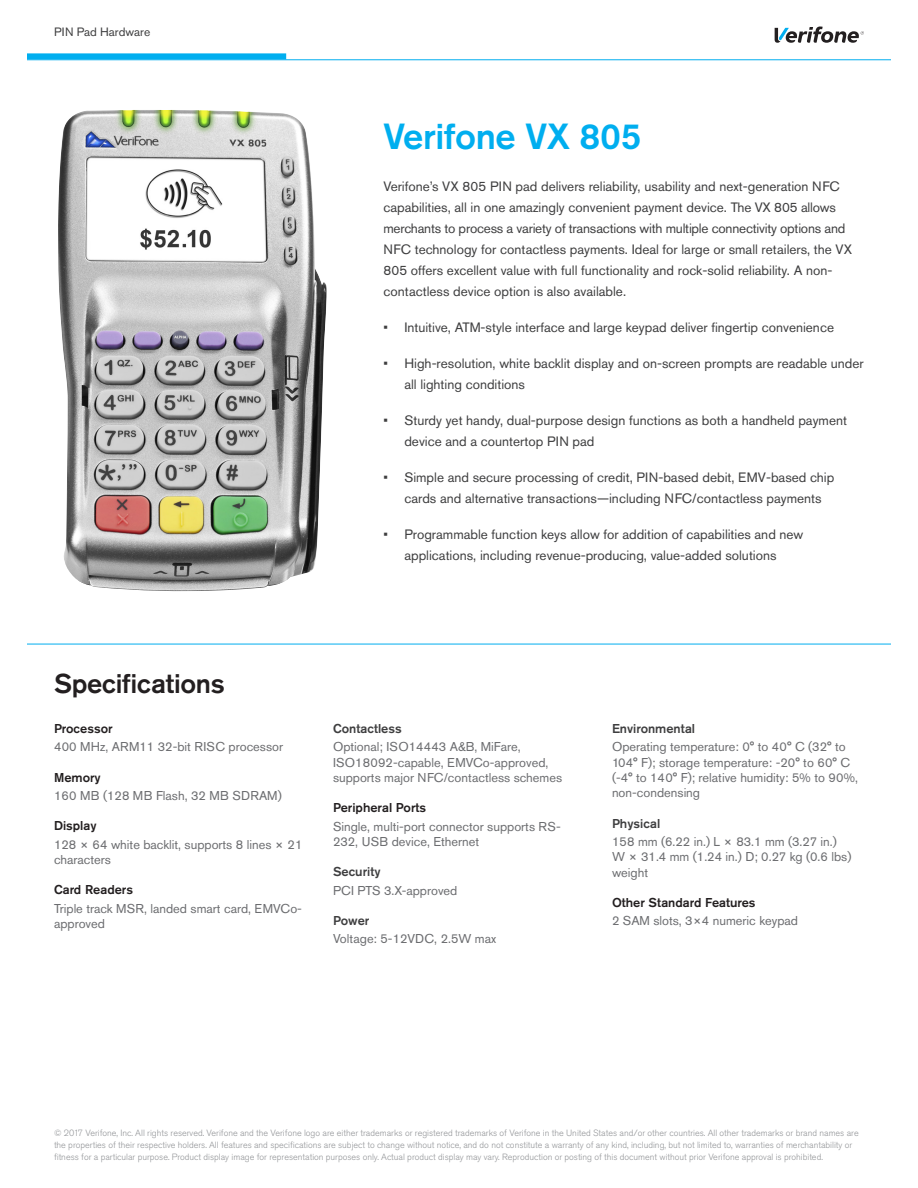
<style>
.page{position:relative;width:918px;height:1188px;background:#fff}
.page>*{position:absolute;margin:0;border:0;box-sizing:border-box;transform-origin:0 0}
.t1{font:500 36px "Akzidenz Grotesk Pro";letter-spacing:-.01em;color:#00aeef}
.Specs_header{font:500 27px "Akzidenz Grotesk Pro";letter-spacing:-.01em;color:#231f20}
.t2{font:13.5px/21px "Akzidenz Grotesk Pro";color:#3e3e3f}
.Specs{font:12.75px/15.3px "Akzidenz Grotesk Pro";color:#6c6d70}
.Spec_title{font:500 12.75px "Akzidenz Grotesk Pro";color:#231f20}
.Spec_title-2{font:500 12.75px "Akzidenz Grotesk Pro";color:#3e3e3f}
.Product_category{font:12px "Akzidenz Grotesk Pro";color:#3e3e3f}
.Copyright{font:300 9px/12px "Akzidenz Grotesk Pro";color:#939598}
</style>
<div class="page">
<hr style="left:27px;top:59px;width:864px;height:1px;background:#00aeef">
<hr style="left:27px;top:644px;width:864px;height:1px;background:#00aeef">
<div style="left:27px;top:53px;width:259px;height:6px;background:#00aeef"></div>
<svg style="left:775px;top:27px;width:89px;height:16px"></svg>
<img style="left:58px;top:110px;width:269px;height:482px">
<p class="Product_category" style="left:54px;top:24px;width:98px">PIN Pad Hardware</p>
<p class="t1" style="left:383px;top:113px;width:259px">Verifone VX 805</p>
<p class="t2" style="left:383px;top:176px;width:470px">Verifone’s VX 805 PIN pad delivers reliability, usability and next-generation NFC capabilities, all in one amazingly convenient payment device. The VX 805 allows merchants to process a variety of transactions with multiple connectivity options and NFC technology for contactless payments. Ideal for large or small retailers, the VX 805 offers excellent value with full functionality and rock-solid reliability. A non&shy;contactless device option is also available.</p>
<p class="t2" style="left:383px;top:317px;width:452px">• Intuitive, ATM-style interface and large keypad deliver fingertip convenience</p>
<p class="t2" style="left:404px;top:353px;width:461px;text-indent:-21px">• High-resolution, white backlit display and on-screen prompts are readable under all lighting conditions</p>
<p class="t2" style="left:404px;top:410px;width:444px;text-indent:-21px">• Sturdy yet handy, dual-purpose design functions as both a handheld payment device and a countertop PIN pad</p>
<p class="t2" style="left:404px;top:467px;width:431px;text-indent:-21px">• Simple and secure processing of credit, PIN-based debit, EMV-based chip cards and alternative transactions—including NFC/contactless payments</p>
<p class="t2" style="left:383px;top:524px;width:422px;text-align:center">• Programmable function keys allow for addition of capabilities and new applications, including revenue-producing, value-added solutions</p>
<p class="Specs_header" style="left:54px;top:666px;width:172px">Specifications</p>
<p class="Spec_title" style="left:54px;top:720px;width:60px">Processor</p>
<p class="Specs" style="left:54px;top:739px;width:231px">400 MHz, ARM11 32-bit RISC processor</p>
<p class="Spec_title" style="left:54px;top:769px;width:48px">Memory</p>
<p class="Specs" style="left:54px;top:788px;width:229px">160 MB (128 MB Flash, 32 MB SDRAM)</p>
<p class="Spec_title" style="left:54px;top:818px;width:44px">Display</p>
<p class="Specs" style="left:54px;top:837px;width:250px">128 × 64 white backlit, supports 8 lines × 21 characters</p>
<p class="Spec_title" style="left:54px;top:882px;width:81px">Card Readers</p>
<p class="Specs" style="left:54px;top:900px;width:249px">Triple track MSR, landed smart card, EMVCo&shy;approved</p>
<p class="Spec_title-2" style="left:333px;top:720px;width:70px">Contactless</p>
<p class="Specs" style="left:333px;top:739px;width:231px">Optional; ISO14443 A&amp;B, MiFare,<br>ISO18092-capable, EMVCo-approved, supports major NFC/contactless schemes</p>
<p class="Spec_title" style="left:333px;top:800px;width:95px">Peripheral Ports</p>
<p class="Specs" style="left:333px;top:819px;width:229px">Single, multi-port connector supports RS-<br>232, USB device, Ethernet</p>
<p class="Spec_title-2" style="left:333px;top:864px;width:49px">Security</p>
<p class="Specs" style="left:333px;top:882px;width:126px">PCI PTS 3.X-approved</p>
<p class="Spec_title-2" style="left:333px;top:912px;width:38px">Power</p>
<p class="Specs" style="left:333px;top:931px;width:165px">Voltage: 5-12VDC, 2.5W max</p>
<p class="Spec_title-2" style="left:612px;top:720px;width:85px">Environmental</p>
<p class="Specs" style="left:612px;top:739px;width:248px">Operating temperature: 0° to 40° C (32° to 104° F); storage temperature: -20° to 60° C (-4° to 140° F); relative humidity: 5% to 90%, non-condensing</p>
<p class="Spec_title-2" style="left:612px;top:815px;width:50px">Physical</p>
<p class="Specs" style="left:612px;top:834px;width:241px">158 mm (6.22 in.) L × 83.1 mm (3.27 in.)<br>W × 31.4 mm (1.24 in.) D; 0.27 kg (0.6 lbs) weight</p>
<p class="Spec_title" style="left:612px;top:894px;width:145px">Other Standard Features</p>
<p class="Specs" style="left:612px;top:913px;width:188px">2 SAM slots, 3×4 numeric keypad</p>
<p class="Copyright" style="left:54px;top:1127px;width:806px">© 2017 Verifone, Inc. All rights reserved. Verifone and the Verifone logo are either trademarks or registered trademarks of Verifone in the United States and/or other countries. All other trademarks or brand names are the properties of their respective holders. All features and specifications are subject to change without notice, and do not constitute a warranty of any kind, including, but not limited to, warranties of merchantability or fitness for a particular purpose. Product display image for representation purposes only. Actual product display may vary. Reproduction or posting of this document without prior Verifone approval is prohibited.</p>
</div>
